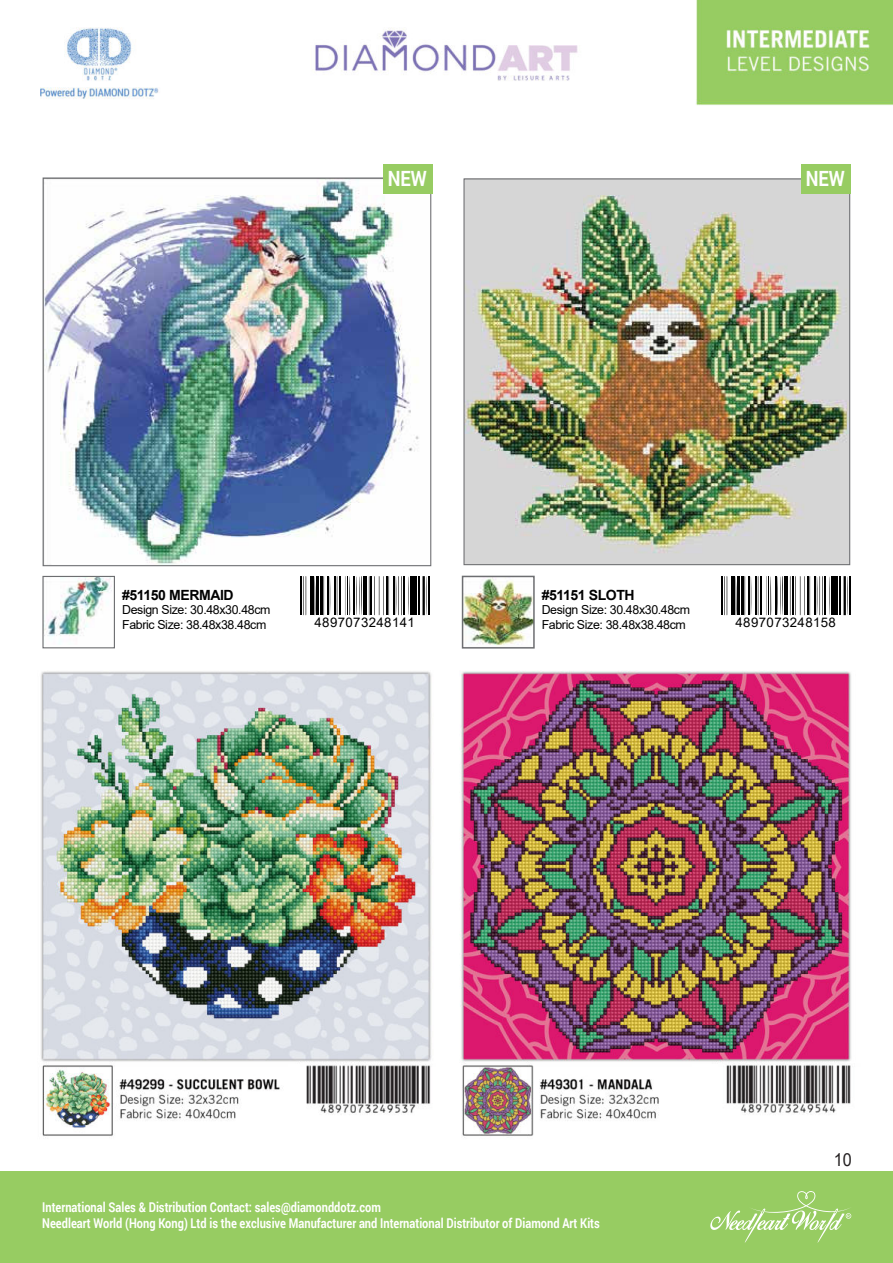
<style>
.page{position:relative;width:893px;height:1263px;background:#fff}
.page>*{position:absolute;margin:0;border:0;box-sizing:border-box;transform-origin:0 0}
.t1{font:700 21px "Roboto";color:#fff;scale:.86 1}
.t2{font:18px "Arial";color:#231f20;scale:.9 1}
.t3{font:700 14.1px "Arial";letter-spacing:-.03em;color:#000}
.t4{font:700 13.5px/16.2px "Roboto";color:#fff;scale:.82 1}
.t5{font:13.2px "Arial";letter-spacing:.03em;color:#000}
.t6{font:12.45px/14.9px "Arial";letter-spacing:-.03em;color:#000}
</style>
<div class="page">
<img style="left:45px;top:179px;width:374px;height:385px">
<img style="left:465px;top:180px;width:383px;height:383px">
<img style="left:40px;top:0;width:853px;height:105px">
<div style="left:383px;top:164px;width:49px;height:30px;background:#97cc62"></div>
<div style="left:801px;top:164px;width:49px;height:30px;background:#97cc62"></div>
<img style="left:41px;top:671px;width:391px;height:391px">
<div style="left:0;top:1171px;width:893px;height:92px;background:#97cc62"></div>
<svg style="left:710px;top:1191px;width:142px;height:52px"></svg>
<img style="left:460px;top:670px;width:391px;height:392px">
<img style="left:464px;top:578px;width:69px;height:67px">
<div style="left:462px;top:576px;width:73px;height:73px;border:1px solid #6d6e71"></div>
<img style="left:42px;top:1065px;width:238px;height:73px">
<img style="left:306px;top:1065px;width:125px;height:49px">
<img style="left:462px;top:1065px;width:197px;height:73px">
<img style="left:726px;top:1064px;width:125px;height:50px">
<hr style="left:831px;top:576px;width:3px;height:39px;background:#000">
<hr style="left:731px;top:576px;width:3px;height:39px;background:#000">
<hr style="left:785px;top:576px;width:3px;height:39px;background:#000">
<hr style="left:835px;top:576px;width:3px;height:39px;background:#000">
<hr style="left:737px;top:576px;width:3px;height:39px;background:#000">
<hr style="left:741px;top:576px;width:2px;height:39px;background:#000">
<hr style="left:775px;top:576px;width:1px;height:39px;background:#000">
<hr style="left:839px;top:576px;width:1px;height:39px;background:#000">
<hr style="left:755px;top:576px;width:2px;height:39px;background:#000">
<hr style="left:760px;top:576px;width:2px;height:39px;background:#000">
<hr style="left:721px;top:576px;width:2px;height:39px;background:#000">
<hr style="left:814px;top:576px;width:1px;height:39px;background:#000">
<hr style="left:824px;top:576px;width:1px;height:39px;background:#000">
<hr style="left:849px;top:576px;width:1px;height:39px;background:#000">
<hr style="left:748px;top:576px;width:1px;height:39px;background:#000">
<svg style="left:724px;top:576px;width:4px;height:39px"></svg>
<svg style="left:736px;top:582px;width:1px;height:33px"></svg>
<svg style="left:744px;top:576px;width:1px;height:39px"></svg>
<svg style="left:758px;top:576px;width:1px;height:39px"></svg>
<svg style="left:766px;top:576px;width:5px;height:39px"></svg>
<svg style="left:777px;top:576px;width:6px;height:39px"></svg>
<svg style="left:843px;top:576px;width:5px;height:39px"></svg>
<svg style="left:817px;top:576px;width:6px;height:39px"></svg>
<svg style="left:790px;top:576px;width:20px;height:39px"></svg>
<svg style="left:829px;top:576px;width:1px;height:39px"></svg>
<hr style="left:769px;top:576px;width:1px;height:39px;background:#000">
<svg style="left:751px;top:578px;width:1px;height:36px"></svg>
<hr style="left:410px;top:576px;width:3px;height:39px;background:#000">
<hr style="left:310px;top:576px;width:3px;height:39px;background:#000">
<hr style="left:364px;top:576px;width:3px;height:39px;background:#000">
<hr style="left:414px;top:576px;width:3px;height:39px;background:#000">
<hr style="left:316px;top:576px;width:3px;height:39px;background:#000">
<hr style="left:320px;top:576px;width:2px;height:39px;background:#000">
<hr style="left:354px;top:576px;width:1px;height:39px;background:#000">
<hr style="left:418px;top:576px;width:1px;height:39px;background:#000">
<hr style="left:334px;top:576px;width:2px;height:39px;background:#000">
<hr style="left:339px;top:576px;width:2px;height:39px;background:#000">
<hr style="left:300px;top:576px;width:2px;height:39px;background:#000">
<hr style="left:393px;top:576px;width:1px;height:39px;background:#000">
<hr style="left:403px;top:576px;width:1px;height:39px;background:#000">
<hr style="left:428px;top:576px;width:1px;height:39px;background:#000">
<hr style="left:327px;top:576px;width:1px;height:39px;background:#000">
<svg style="left:303px;top:576px;width:4px;height:39px"></svg>
<svg style="left:315px;top:584px;width:1px;height:31px"></svg>
<svg style="left:323px;top:576px;width:1px;height:39px"></svg>
<svg style="left:337px;top:576px;width:1px;height:39px"></svg>
<svg style="left:345px;top:576px;width:5px;height:39px"></svg>
<svg style="left:356px;top:576px;width:6px;height:39px"></svg>
<svg style="left:422px;top:576px;width:5px;height:39px"></svg>
<svg style="left:396px;top:576px;width:6px;height:39px"></svg>
<svg style="left:369px;top:576px;width:20px;height:39px"></svg>
<svg style="left:408px;top:576px;width:1px;height:39px"></svg>
<hr style="left:348px;top:576px;width:1px;height:39px;background:#000">
<svg style="left:330px;top:580px;width:1px;height:32px"></svg>
<img style="left:44px;top:578px;width:68px;height:66px">
<div style="left:42px;top:576px;width:73px;height:72px;border:1px solid #6d6e71"></div>
<h1 class="t1" style="left:388px;top:170px;width:47px">NEW</h1>
<h1 class="t1" style="left:806px;top:170px;width:47px">NEW</h1>
<p class="t3" style="left:122px;top:586px;width:113px">#51150 MERMAID</p>
<p class="t6" style="left:122px;top:604px;width:150px">Design Size: 30.48x30.48cm<br>Fabric Size: 38.48x38.48cm</p>
<p class="t3" style="left:542px;top:586px;width:94px">#51151 SLOTH</p>
<p class="t6" style="left:542px;top:604px;width:150px">Design Size: 30.48x30.48cm<br>Fabric Size: 38.48x38.48cm</p>
<p class="t5" style="left:314px;top:618px;width:102px">4897073248141</p>
<p class="t5" style="left:735px;top:618px;width:102px">4897073248158</p>
<h2 class="t2" style="left:834px;top:1149px;width:22px">10</h2>
<p class="t4" style="left:42px;top:1200px;width:681px">International Sales &amp; Distribution Contact: sales@diamonddotz.com<br>Needleart World (Hong Kong) Ltd is the exclusive Manufacturer and International Distributor of Diamond Art Kits</p>
</div>
